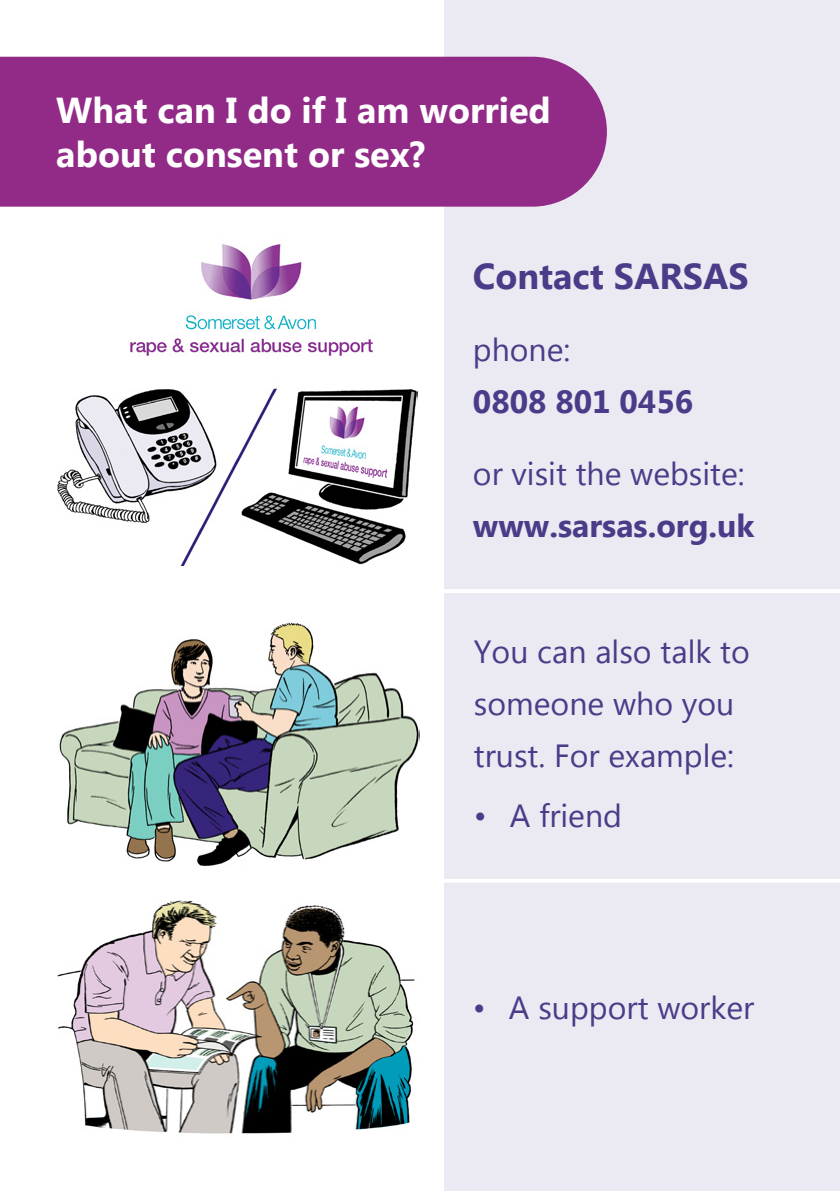
<style>
.page{position:relative;width:840px;height:1191px;background:#fff}
.page>*{position:absolute;margin:0;border:0;box-sizing:border-box;transform-origin:0 0}
.t1{font:700 36px "Lao UI";color:#fff}
.t2{font:700 36px "Lao UI";color:#4b3b88}
.t3{font:32px/52px "Lao UI";color:#4b3b88}
.t4{font:700 32px/52px "Lao UI";color:#4b3b88}
.s1{font-weight:400}
.s2{font-weight:700}
</style>
<div class="page">
<hr style="left:0;top:0;width:1px;height:1191px;background:#ebe9f2">
<div style="left:444px;top:0;width:395px;height:1191px;background:#ebe9f2"></div>
<div style="left:0;top:57px;width:606px;height:150px;background:#922b87"></div>
<hr style="left:0;top:589px;width:839px;height:4px;background:#fff">
<hr style="left:0;top:878px;width:839px;height:4px;background:#fff">
<img style="left:59px;top:622px;width:361px;height:244px">
<img style="left:57px;top:900px;width:358px;height:234px">
<img style="left:57px;top:244px;width:361px;height:321px">
<p class="t1" style="left:56px;top:86px;width:495px">What can I do if I am worried</p>
<p class="t1" style="left:56px;top:130px;width:370px">about consent or sex?</p>
<p class="t2" style="left:472px;top:252px;width:277px">Contact SARSAS</p>
<p class="t4" style="left:472px;top:322px;width:222px"><span class="s1">phone:<br></span>0808 801 0456</p>
<p class="t3" style="left:472px;top:446px;width:283px">or visit the website: <span class="s2">www.sarsas.org.uk</span></p>
<p class="t3" style="left:473px;top:624px;width:277px">You can also talk to someone who you trust. For example:</p>
<p class="t3" style="left:473px;top:788px;width:149px">• A friend</p>
<p class="t3" style="left:472px;top:980px;width:283px">• A support worker</p>
</div>
